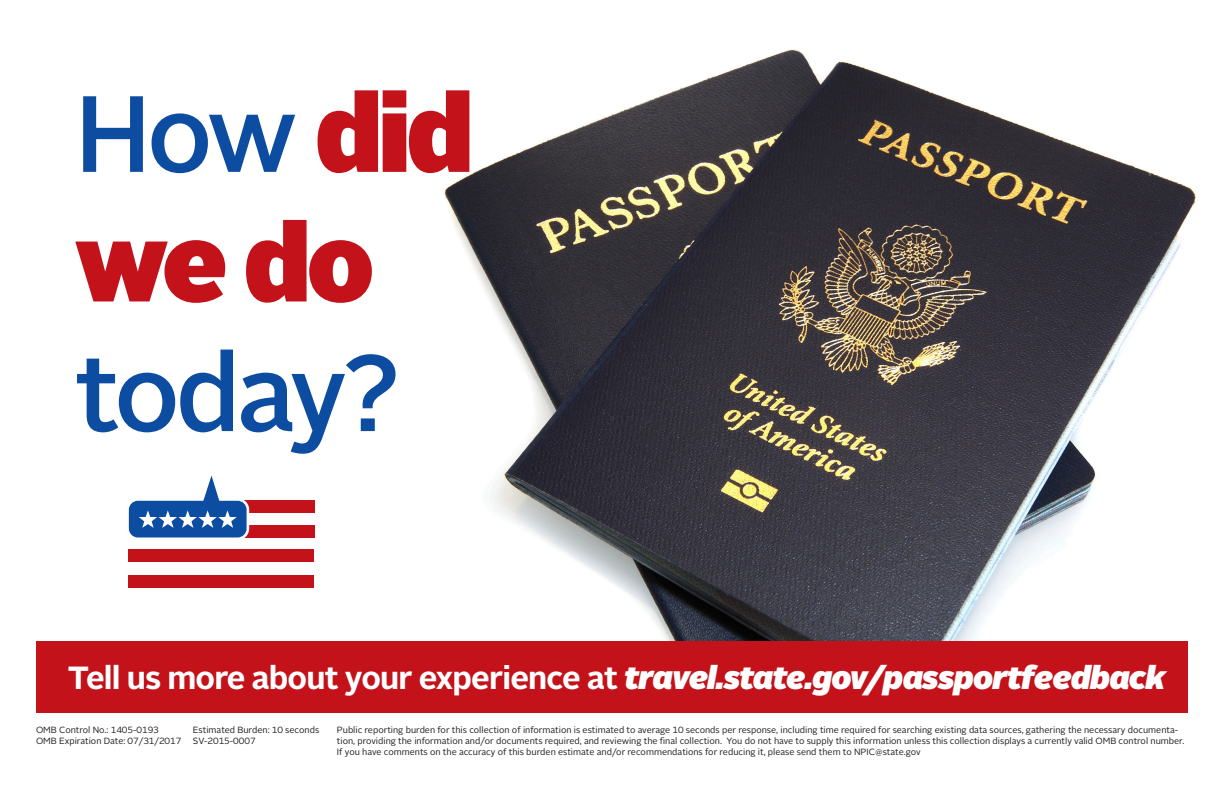
<style>
.page{position:relative;width:1224px;height:792px;background:#fff}
.page>*{position:absolute;margin:0;border:0;box-sizing:border-box;transform-origin:0 0}
.t1{font:500 108px/129.6px "Alright Sans";letter-spacing:-.045em;color:#0d4da1}
.t2{font:italic 900 32px "Alright Sans";letter-spacing:-.025em;color:#fff}
.t3{font:9px/10.8px "Alright Sans";color:#231f20}
.s1{font-weight:900;color:#c4121a}
.s2{font-weight:700;font-style:normal}
</style>
<div class="page">
<img style="left:444px;top:49px;width:753px;height:592px">
<svg style="left:128px;top:475px;width:187px;height:113px"></svg>
<div style="left:129px;top:576px;width:185px;height:12px;background:#c4121a"></div>
<div style="left:36px;top:641px;width:1152px;height:72px;background:#c4121a"></div>
<p class="t1" style="left:75px;top:71px;width:401px">How <span class="s1">did we do </span>today?</p>
<p class="t2" style="left:68px;top:655px;width:1099px"><span class="s2">Tell us more about your experience at</span> travel.state.gov/passportfeedback</p>
<p class="t3" style="left:36px;top:725px;width:124px">OMB Control No.: 1405-0193</p>
<p class="t3" style="left:36px;top:735px;width:147px">OMB Expiration Date: 07/31/2017</p>
<p class="t3" style="left:337px;top:725px;width:849px">Public reporting burden for this collection of information is estimated to average 10 seconds per response, including time required for searching existing data sources, gathering the necessary documenta&shy;tion, providing the information and/or documents required, and reviewing the final collection. You do not have to supply this information unless this collection displays a currently valid OMB control number.<br>If you have comments on the accuracy of this burden estimate and/or recommendations for reducing it, please send them to NPIC@state.gov</p>
<p class="t3" style="left:193px;top:725px;width:128px">Estimated Burden: 10 seconds</p>
<p class="t3" style="left:193px;top:735px;width:64px">SV-2015-0007</p>
</div>
